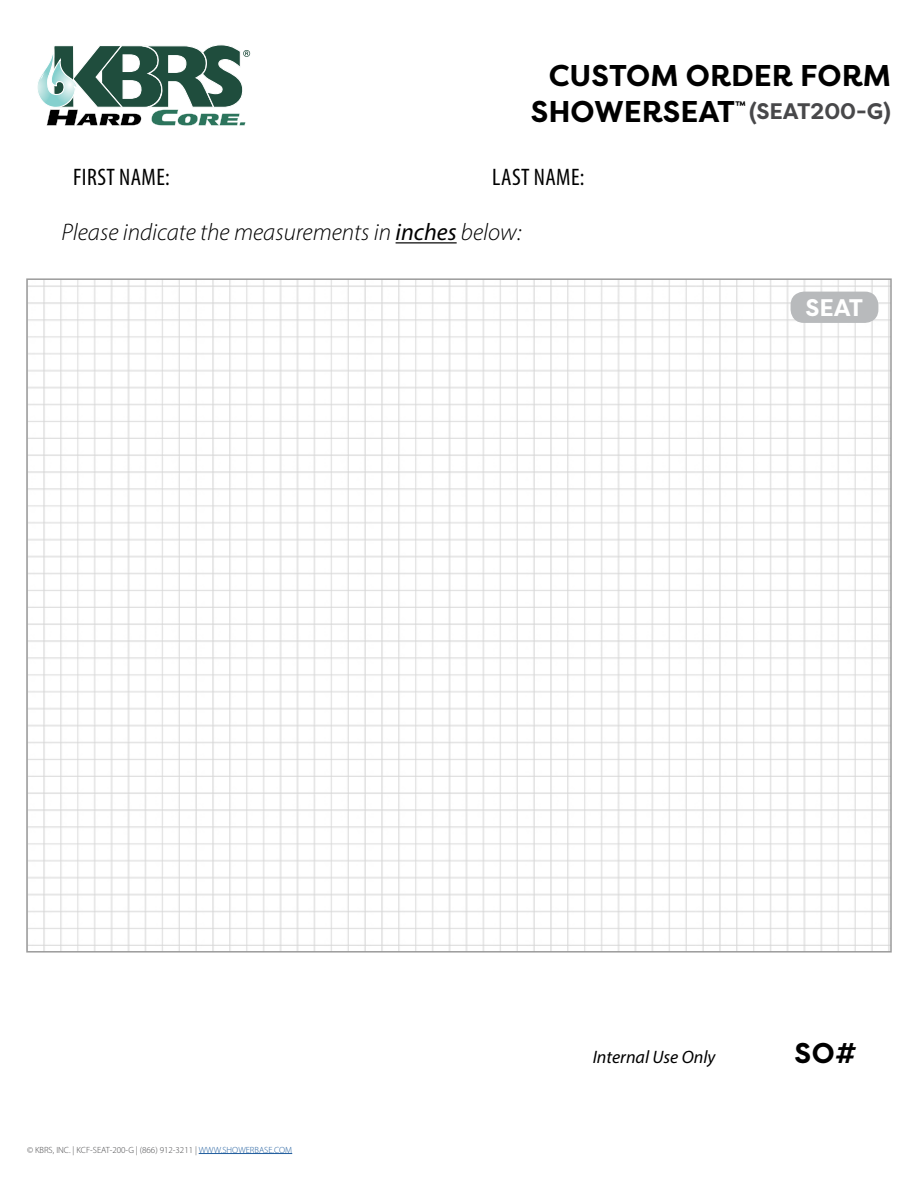
<style>
.page{position:relative;width:918px;height:1188px;background:#fff}
.page>*{position:absolute;margin:0;border:0;box-sizing:border-box;transform-origin:0 0}
.t1{font:700 30px/36px "Filson Pro";color:#000}
.t2{font:700 28.5px "Filson Pro";color:#000}
.t3{font:italic 300 24px "Myriad Pro";color:#000}
.t4{font:condensed 24px "Myriad Pro";letter-spacing:.02em;color:#000}
.t5{font:700 24px "Filson Pro";color:#fff}
.t6{font:700 22.5px "Filson Pro";color:#48484a}
.t7{font:italic 18px "Myriad Pro";color:#000}
.t8{font:300 9px "Myriad Pro";color:#48484a}
.s1{font-weight:400}
.s2{color:#215e9e}
</style>
<div class="page">
<svg style="left:37px;top:45px;width:213px;height:81px"></svg>
<hr style="left:199px;top:1153px;width:93px;height:1px;background:#215e9e">
<hr style="left:396px;top:242px;width:61px;height:1px;background:#000">
<img style="left:29px;top:281px;width:860px;height:669px">
<div style="left:791px;top:292px;width:87px;height:31px;background:#b8babc;border-radius:13px"></div>
<h1 class="t1" style="left:531px;top:57px;width:362px;text-indent:18px">CUSTOM ORDER FORM<br>SHOWERSEAT</h1>
<h3 class="t6" style="left:735px;top:96px;width:157px"><sup>™</sup> (SEAT200-G)</h3>
<h3 class="t4" style="left:73px;top:162px;width:98px">FIRST NAME:</h3>
<h3 class="t4" style="left:492px;top:162px;width:94px">LAST NAME:</h3>
<h3 class="t3" style="left:62px;top:218px;width:461px">Please indicate the measurements in <span class="s1">inches</span> below:</h3>
<h3 class="t5" style="left:805px;top:292px;width:59px">SEAT</h3>
<p class="t8" style="left:27px;top:1144px;width:267px">© KBRS, INC. | KCF-SEAT-200-G | (866) 912-3211 | <span class="s2">WWW.SHOWERBASE.COM</span></p>
<h3 class="t7" style="left:593px;top:1046px;width:124px">Internal Use Only</h3>
<h2 class="t2" style="left:794px;top:1035px;width:64px">SO#</h2>
</div>
